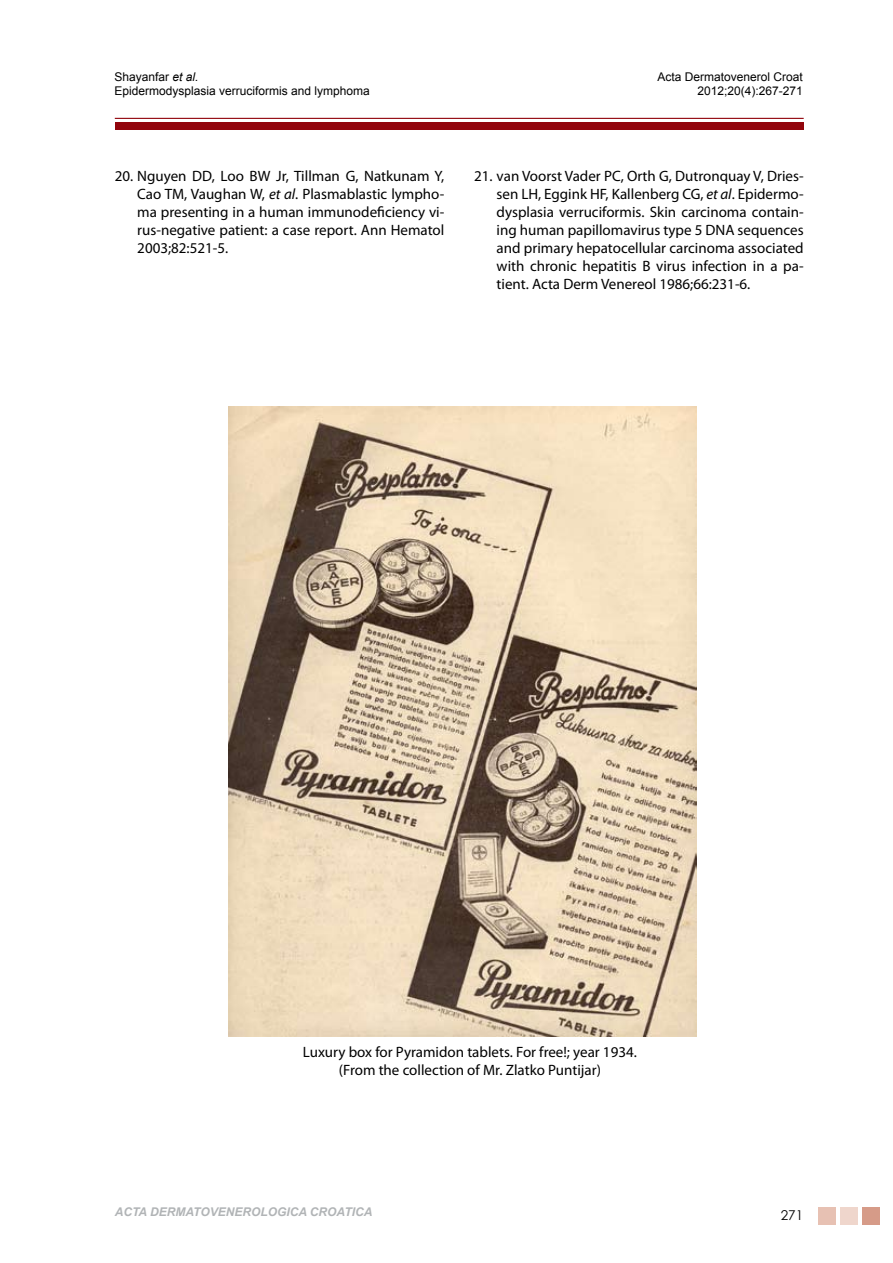
<style>
.page{position:relative;width:893px;height:1263px;background:#fff}
.page>*{position:absolute;margin:0;border:0;box-sizing:border-box;transform-origin:0 0}
.t1{font:15px/18px "Myriad Pro";color:#000;text-align:justify}
.t2{font:13.5px "Century Gothic";color:#000}
.t3{font:12px "Arial";color:#000}
.t4{font:italic 700 12px "Arial";color:#b1b4b6}
.s1{font-style:italic}
</style>
<div class="page">
<div style="left:115px;top:122px;width:689px;height:8px;background:#92050c"></div>
<hr style="left:115px;top:118px;width:689px;height:1px;background:#92050c">
<div style="left:818px;top:1207px;width:18px;height:18px;background:#e7c1b3"></div>
<div style="left:840px;top:1207px;width:18px;height:18px;background:#efd6cc"></div>
<div style="left:863px;top:1207px;width:17px;height:18px;background:#d69b88"></div>
<img style="left:228px;top:407px;width:469px;height:629px">
<p class="t3" style="left:114px;top:69px;width:86px">Shayanfar <span class="s1">et al.</span></p>
<p class="t3" style="left:657px;top:69px;width:147px">Acta Dermatovenerol Croat</p>
<p class="t3" style="left:114px;top:83px;width:257px">Epidermodysplasia verruciformis and lymphoma</p>
<p class="t3" style="left:697px;top:83px;width:107px">2012;20(4):267-271</p>
<p class="t1" style="left:137px;top:167px;width:309px;text-indent:-22px">20. Nguyen DD, Loo BW Jr, Tillman G, Natkunam Y, Cao TM, Vaughan W, <span class="s1">et al</span>. Plasmablastic lympho&shy;ma presenting in a human immunodeficiency vi&shy;rus-negative patient: a case report. Ann Hematol 2003;82:521-5.</p>
<p class="t1" style="left:497px;top:167px;width:309px;text-indent:-22px">21. van Voorst Vader PC, Orth G, Dutronquay V, Dries&shy;sen LH, Eggink HF, Kallenberg CG, <span class="s1">et al</span>. Epidermo&shy;dysplasia verruciformis. Skin carcinoma contain&shy;ing human papillomavirus type 5 DNA sequences and primary hepatocellular carcinoma associated with chronic hepatitis B virus infection in a pa&shy;tient. Acta Derm Venereol 1986;66:231-6.</p>
<p class="t1" style="left:303px;top:1042px;width:335px;text-align:center">Luxury box for Pyramidon tablets. For free!; year 1934. (From the collection of Mr. Zlatko Puntijar)</p>
<p class="t4" style="left:115px;top:1203px;width:259px">ACTA DERMATOVENEROLOGICA CROATICA</p>
<p class="t2" style="left:781px;top:1206px;width:24px">271</p>
</div>
